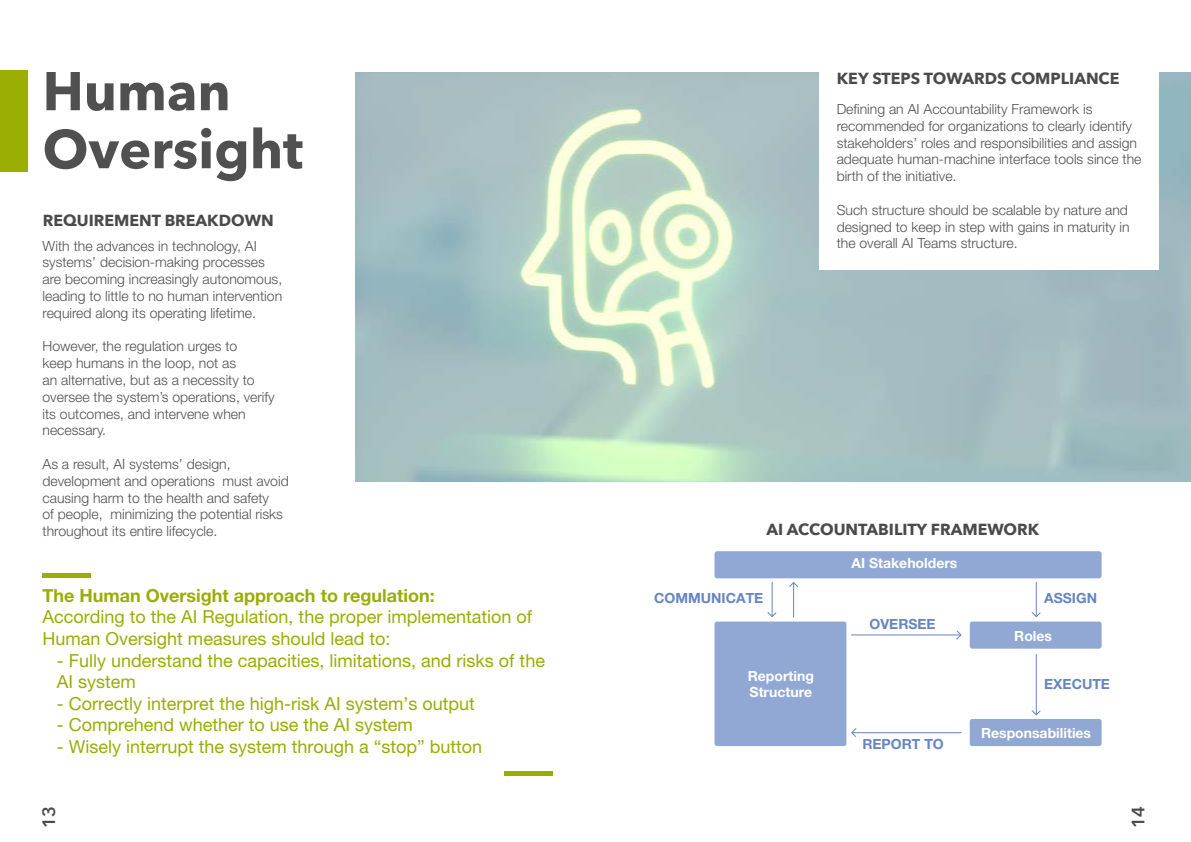
<style>
.page{position:relative;width:1191px;height:842px;background:#fff}
.page>*{position:absolute;margin:0;border:0;box-sizing:border-box;transform-origin:0 0}
.t1{font:700 54px/58px "Avenir Next";color:#505050}
.t2{font:18px/21.6px "Helvetica Neue LT Pro";color:#99ad05}
.t3{font:700 18px "Helvetica Neue LT Pro";color:#99ad05}
.t4{font:600 18px "Avenir Next";color:#4a4a4a}
.t5{font:700 16px "Avenir Next";color:#4a4a4a}
.t6{font:300 14px/16.8px "Helvetica Neue LT Pro";color:#505050}
.t7{font:700 14px/16.8px "Helvetica Neue LT Pro";color:#fff}
.t8{font:700 14px "Helvetica Neue LT Pro";color:#6685c2}
</style>
<div class="page">
<div style="left:0;top:71px;width:27px;height:101px;background:#9aae04"></div>
<img style="left:355px;top:73px;width:836px;height:409px">
<div style="left:819px;top:0;width:339px;height:269px;background:#fff"></div>
<hr style="left:43px;top:573px;width:48px;height:4px;background:#99ad05">
<div style="left:504px;top:771px;width:49px;height:5px;background:#99ad05"></div>
<div style="left:714px;top:551px;width:387px;height:27px;background:#91a8d4;border-radius:3px"></div>
<div style="left:969px;top:621px;width:132px;height:28px;background:#91a8d4;border-radius:3px"></div>
<div style="left:969px;top:719px;width:132px;height:27px;background:#91a8d4;border-radius:3px"></div>
<div style="left:714px;top:621px;width:132px;height:125px;background:#91a8d4;border-radius:3px"></div>
<hr style="left:851px;top:634px;width:110px;height:1px;background:#6685c2">
<hr style="left:851px;top:732px;width:110px;height:1px;background:#6685c2">
<hr style="left:1035px;top:654px;width:1px;height:61px;background:#6685c2">
<hr style="left:1035px;top:582px;width:1px;height:35px;background:#6685c2">
<hr style="left:771px;top:582px;width:1px;height:35px;background:#6685c2">
<hr style="left:793px;top:583px;width:1px;height:34px;background:#6685c2">
<svg style="left:955px;top:630px;width:7px;height:10px"></svg>
<svg style="left:851px;top:728px;width:6px;height:9px"></svg>
<svg style="left:1031px;top:709px;width:10px;height:7px"></svg>
<svg style="left:1031px;top:611px;width:10px;height:7px"></svg>
<svg style="left:767px;top:611px;width:10px;height:7px"></svg>
<svg style="left:789px;top:582px;width:10px;height:6px"></svg>
<h1 class="t1" style="left:43px;top:62px;width:262px">Human<br>Oversight</h1>
<p class="t5" style="left:43px;top:207px;width:232px">REQUIREMENT BREAKDOWN</p>
<p class="t6" style="left:43px;top:237px;width:241px">With the advances in technology, AI systems’ decision-making processes are becoming increasingly autonomous, leading to little to no human intervention required along its operating lifetime.</p>
<p class="t6" style="left:43px;top:338px;width:234px">However, the regulation urges to<br>keep humans in the loop, not as<br>an alternative, but as a necessity to oversee the system’s operations, verify its outcomes, and intervene when necessary.</p>
<p class="t6" style="left:43px;top:455px;width:248px">As a result, AI systems’ design, development and operations must avoid causing harm to the health and safety<br>of people, minimizing the potential risks throughout its entire lifecycle.</p>
<p class="t3" style="left:43px;top:584px;width:394px">The Human Oversight approach to regulation:</p>
<p class="t2" style="left:43px;top:606px;width:491px">According to the AI Regulation, the proper implementation of<br>Human Oversight measures should lead to:</p>
<p class="t2" style="left:57px;top:649px;width:490px">- Fully understand the capacities, limitations, and risks of the<br>AI system</p>
<p class="t2" style="left:57px;top:692px;width:420px">- Correctly interpret the high-risk AI system’s output</p>
<p class="t2" style="left:57px;top:714px;width:358px">- Comprehend whether to use the AI system</p>
<p class="t2" style="left:57px;top:736px;width:427px">- Wisely interrupt the system through a “stop” button</p>
<p class="t5" style="left:837px;top:64px;width:284px">KEY STEPS TOWARDS COMPLIANCE</p>
<p class="t6" style="left:836px;top:100px;width:306px">Defining an AI Accountability Framework is recommended for organizations to clearly identify stakeholders’ roles and responsibilities and assign adequate human-machine interface tools since the birth of the initiative.</p>
<p class="t6" style="left:836px;top:201px;width:294px">Such structure should be scalable by nature and designed to keep in step with gains in maturity in the overall AI Teams structure.</p>
<p class="t5" style="left:766px;top:515px;width:274px">AI ACCOUNTABILITY FRAMEWORK</p>
<p class="t8" style="left:654px;top:589px;width:111px">COMMUNICATE</p>
<p class="t7" style="left:748px;top:667px;width:68px">Reporting<br>Structure</p>
<p class="t7" style="left:851px;top:554px;width:107px">AI Stakeholders</p>
<p class="t8" style="left:869px;top:615px;width:68px">OVERSEE</p>
<p class="t8" style="left:862px;top:735px;width:83px">REPORT TO</p>
<p class="t8" style="left:1044px;top:589px;width:54px">ASSIGN</p>
<p class="t7" style="left:1014px;top:627px;width:39px">Roles</p>
<p class="t8" style="left:1044px;top:676px;width:67px">EXECUTE</p>
<p class="t7" style="left:981px;top:724px;width:112px">Responsabilities</p>
<p class="t4" style="left:33px;top:827px;width:23px;rotate:-90deg">13</p>
<p class="t4" style="left:1122px;top:827px;width:23px;rotate:-90deg">14</p>
</div>
